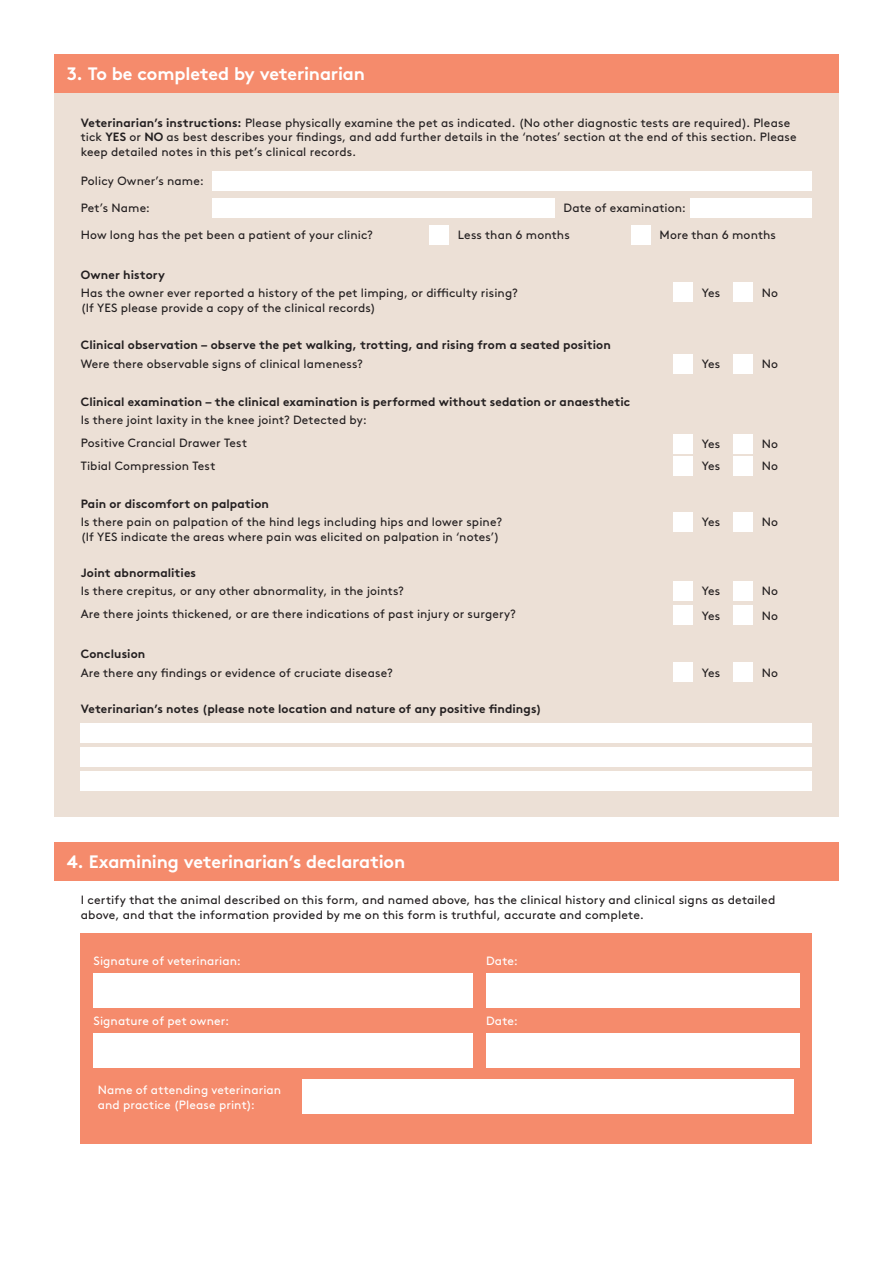
<style>
.page{position:relative;width:893px;height:1263px;background:#fff}
.page>*{position:absolute;margin:0;border:0;box-sizing:border-box;transform-origin:0 0}
.t1{font:700 18px "Brown";letter-spacing:-.01em;color:#fff}
.t2{font:12px/14.4px "Brown";letter-spacing:.01em;color:#231f20}
.t3{font:700 12px "Brown";letter-spacing:.01em;color:#231f20}
.t4{font:12px/14.4px "Brown";letter-spacing:.01em;color:#fff}
.s1{font-weight:700}
</style>
<div class="page">
<div style="left:54px;top:92px;width:785px;height:725px;background:#ece0d6"></div>
<div style="left:54px;top:54px;width:785px;height:38px;background:#f58b6c"></div>
<div style="left:54px;top:842px;width:785px;height:38px;background:#f58b6c"></div>
<div style="left:81px;top:934px;width:731px;height:210px;background:#f58b6c"></div>
<div style="left:81px;top:723px;width:731px;height:20px;background:#fff"></div>
<div style="left:81px;top:747px;width:731px;height:20px;background:#fff"></div>
<div style="left:81px;top:771px;width:731px;height:20px;background:#fff"></div>
<div style="left:212px;top:170px;width:600px;height:20px;background:#fff"></div>
<div style="left:212px;top:198px;width:343px;height:20px;background:#fff"></div>
<div style="left:691px;top:198px;width:121px;height:20px;background:#fff"></div>
<div style="left:429px;top:225px;width:20px;height:20px;background:#fff"></div>
<div style="left:631px;top:225px;width:20px;height:20px;background:#fff"></div>
<div style="left:673px;top:282px;width:20px;height:20px;background:#fff"></div>
<div style="left:733px;top:282px;width:20px;height:20px;background:#fff"></div>
<div style="left:673px;top:662px;width:20px;height:20px;background:#fff"></div>
<div style="left:733px;top:662px;width:20px;height:20px;background:#fff"></div>
<div style="left:673px;top:354px;width:20px;height:19px;background:#fff"></div>
<div style="left:733px;top:354px;width:20px;height:19px;background:#fff"></div>
<div style="left:673px;top:512px;width:20px;height:20px;background:#fff"></div>
<div style="left:733px;top:512px;width:20px;height:20px;background:#fff"></div>
<div style="left:673px;top:581px;width:20px;height:20px;background:#fff"></div>
<div style="left:733px;top:581px;width:20px;height:20px;background:#fff"></div>
<div style="left:673px;top:605px;width:20px;height:20px;background:#fff"></div>
<div style="left:733px;top:605px;width:20px;height:20px;background:#fff"></div>
<div style="left:673px;top:434px;width:20px;height:20px;background:#fff"></div>
<div style="left:733px;top:434px;width:20px;height:20px;background:#fff"></div>
<div style="left:673px;top:456px;width:20px;height:20px;background:#fff"></div>
<div style="left:733px;top:456px;width:20px;height:20px;background:#fff"></div>
<div style="left:94px;top:973px;width:379px;height:35px;background:#fff"></div>
<div style="left:94px;top:1033px;width:379px;height:34px;background:#fff"></div>
<div style="left:302px;top:1080px;width:492px;height:34px;background:#fff"></div>
<div style="left:486px;top:973px;width:313px;height:35px;background:#fff"></div>
<div style="left:486px;top:1033px;width:313px;height:34px;background:#fff"></div>
<h1 class="t1" style="left:67px;top:59px;width:300px">3. To be completed by veterinarian</h1>
<p class="t2" style="left:81px;top:114px;width:717px"><span class="s1">Veterinarian’s instructions:</span> Please physically examine the pet as indicated. (No other diagnostic tests are required). Please tick <span class="s1">YES</span> or <span class="s1">NO</span> as best describes your findings, and add further details in the ‘notes’ section at the end of this section. Please keep detailed notes in this pet’s clinical records.</p>
<p class="t2" style="left:81px;top:173px;width:124px">Policy Owner’s name:</p>
<p class="t2" style="left:81px;top:200px;width:71px">Pet’s Name:</p>
<p class="t2" style="left:81px;top:227px;width:294px">How long has the pet been a patient of your clinic?</p>
<p class="t2" style="left:564px;top:200px;width:124px">Date of examination:</p>
<p class="t2" style="left:458px;top:227px;width:113px">Less than 6 months</p>
<p class="t2" style="left:659px;top:227px;width:118px">More than 6 months</p>
<p class="t3" style="left:81px;top:265px;width:86px">Owner history</p>
<p class="t2" style="left:81px;top:285px;width:438px">Has the owner ever reported a history of the pet limping, or difficulty rising? (If YES please provide a copy of the clinical records)</p>
<p class="t3" style="left:81px;top:335px;width:532px">Clinical observation – observe the pet walking, trotting, and rising from a seated position</p>
<p class="t2" style="left:81px;top:356px;width:284px">Were there observable signs of clinical lameness?</p>
<p class="t3" style="left:81px;top:392px;width:551px">Clinical examination – the clinical examination is performed without sedation or anaesthetic</p>
<p class="t2" style="left:81px;top:408px;width:288px;line-height:23px">Is there joint laxity in the knee joint? Detected by:<br>Positive Crancial Drawer Test<br>Tibial Compression Test</p>
<p class="t3" style="left:81px;top:494px;width:190px">Pain or discomfort on palpation</p>
<p class="t2" style="left:81px;top:514px;width:423px">Is there pain on palpation of the hind legs including hips and lower spine? (If YES indicate the areas where pain was elicited on palpation in ‘notes’)</p>
<p class="t3" style="left:81px;top:563px;width:117px">Joint abnormalities</p>
<p class="t2" style="left:81px;top:579px;width:437px;line-height:23px">Is there crepitus, or any other abnormality, in the joints?<br>Are there joints thickened, or are there indications of past injury or surgery?</p>
<p class="t3" style="left:81px;top:644px;width:66px">Conclusion</p>
<p class="t2" style="left:81px;top:665px;width:313px">Are there any findings or evidence of cruciate disease?</p>
<p class="t3" style="left:81px;top:699px;width:462px">Veterinarian’s notes (please note location and nature of any positive findings)</p>
<h1 class="t1" style="left:67px;top:847px;width:340px">4. Examining veterinarian’s declaration</h1>
<p class="t2" style="left:702px;top:285px;width:20px">Yes</p>
<p class="t2" style="left:762px;top:285px;width:18px">No</p>
<p class="t2" style="left:702px;top:356px;width:20px">Yes</p>
<p class="t2" style="left:762px;top:356px;width:18px">No</p>
<p class="t2" style="left:702px;top:436px;width:20px">Yes</p>
<p class="t2" style="left:762px;top:436px;width:18px">No</p>
<p class="t2" style="left:702px;top:458px;width:20px">Yes</p>
<p class="t2" style="left:762px;top:458px;width:18px">No</p>
<p class="t2" style="left:702px;top:514px;width:20px">Yes</p>
<p class="t2" style="left:762px;top:514px;width:18px">No</p>
<p class="t2" style="left:702px;top:583px;width:20px">Yes</p>
<p class="t2" style="left:762px;top:583px;width:18px">No</p>
<p class="t2" style="left:702px;top:607px;width:20px">Yes</p>
<p class="t2" style="left:762px;top:607px;width:18px">No</p>
<p class="t2" style="left:702px;top:664px;width:20px">Yes</p>
<p class="t2" style="left:762px;top:664px;width:18px">No</p>
<p class="t2" style="left:81px;top:892px;width:696px">I certify that the animal described on this form, and named above, has the clinical history and clinical signs as detailed above, and that the information provided by me on this form is truthful, accurate and complete.</p>
<p class="t4" style="left:94px;top:953px;width:149px">Signature of veterinarian:</p>
<p class="t4" style="left:94px;top:1013px;width:137px">Signature of pet owner:</p>
<p class="t4" style="left:98px;top:1082px;width:185px">Name of attending veterinarian and practice (Please print):</p>
<p class="t4" style="left:486px;top:953px;width:33px">Date:</p>
<p class="t4" style="left:486px;top:1013px;width:33px">Date:</p>
</div>
